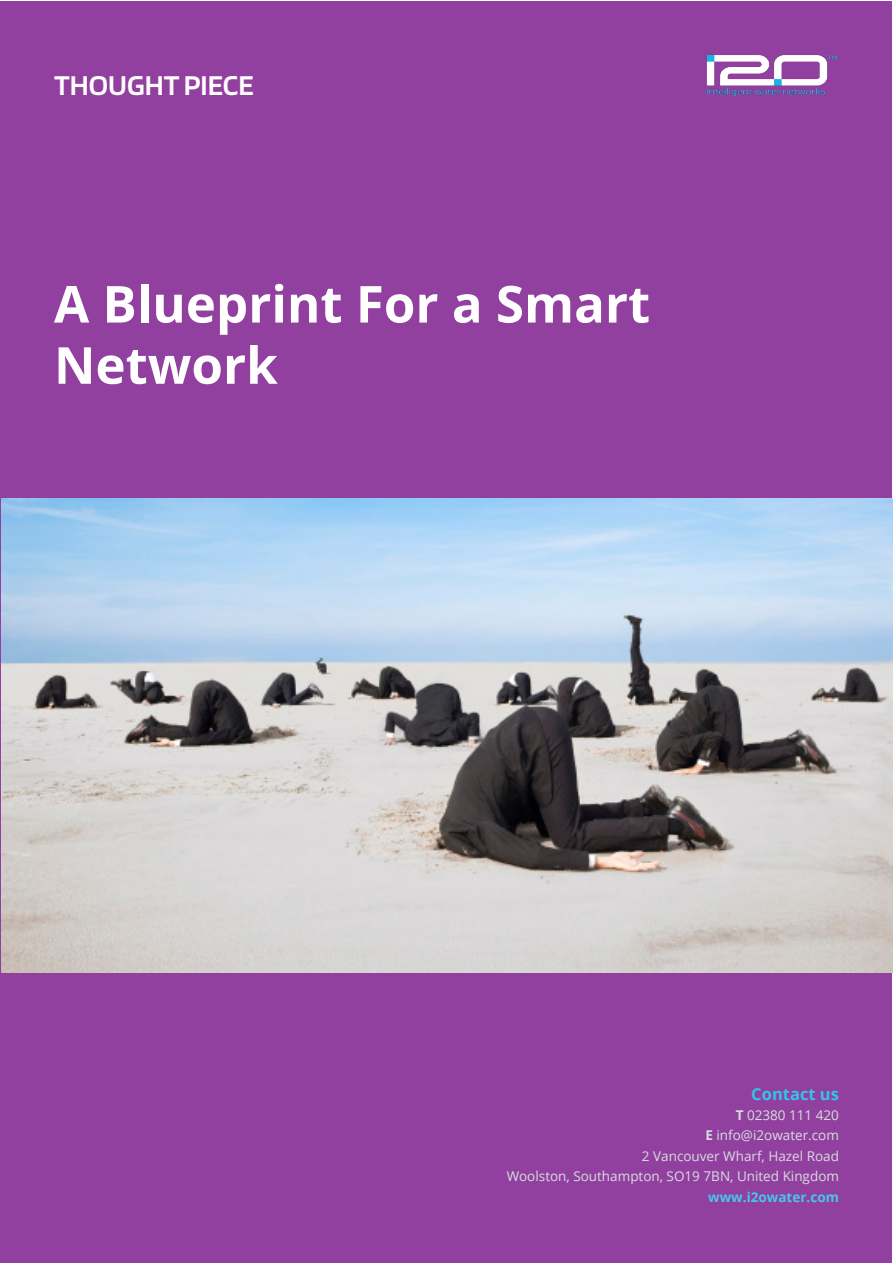
<style>
.page{position:relative;width:893px;height:1263px;background:#fff}
.page>*{position:absolute;margin:0;border:0;box-sizing:border-box;transform-origin:0 0}
.t1{font:700 51px/61.2px "Open Sans";color:#fff}
.t2{font:600 30px "Blinker";color:#fff}
.t3{font:700 16.5px "Open Sans";color:#33c4e8}
.t4{font:13.5px "Open Sans";color:#d6dddd}
.t5{font:700 13.5px "Open Sans";color:#45c7ec}
.s1{font-weight:700}
</style>
<div class="page">
<div style="left:1px;top:1px;width:891px;height:1261px;background:#9240a0"></div>
<img style="left:706px;top:55px;width:131px;height:42px">
<img style="left:2px;top:499px;width:891px;height:473px">
<p class="t2" style="left:54px;top:70px;width:201px">THOUGHT PIECE</p>
<p class="t1" style="left:54px;top:272px;width:598px">A Blueprint For a Smart<br>Network</p>
<p class="t3" style="left:751px;top:1082px;width:89px">Contact us</p>
<p class="t4" style="left:736px;top:1106px;width:105px"><span class="s1">T</span> 02380 111 420</p>
<p class="t4" style="left:705px;top:1126px;width:135px"><span class="s1">E</span> info@i2owater.com</p>
<p class="t4" style="left:642px;top:1146px;width:199px">2 Vancouver Wharf, Hazel Road</p>
<p class="t4" style="left:507px;top:1167px;width:334px">Woolston, Southampton, SO19 7BN, United Kingdom</p>
<p class="t5" style="left:708px;top:1187px;width:132px">www.i2owater.com</p>
</div>
